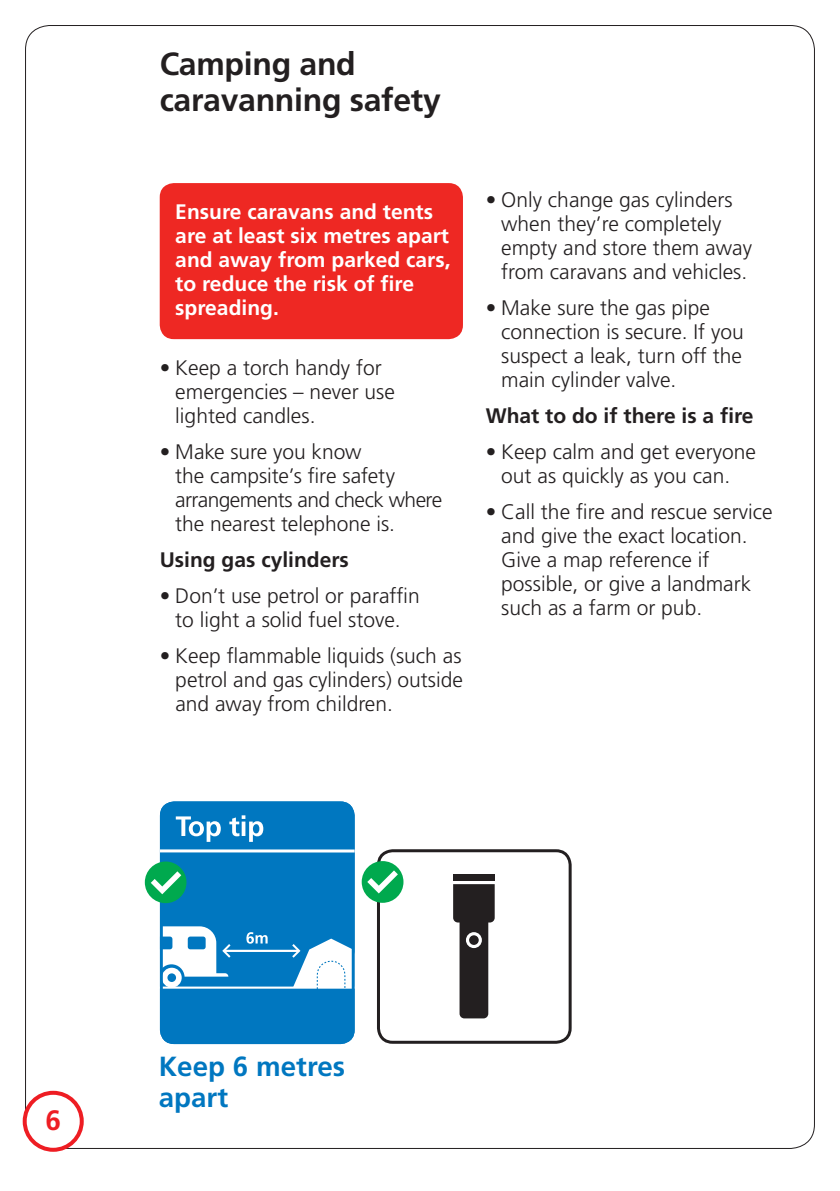
<style>
.page{position:relative;width:840px;height:1191px;background:#fff}
.page>*{position:absolute;margin:0;border:0;box-sizing:border-box;transform-origin:0 0}
.t1{font:700 32px/36px "Frutiger";letter-spacing:-.01em;color:#231f20}
.t2{font:700 28px "Frutiger";color:#ee1d23}
.t3{font:700 27.6px/30.6px "Frutiger";color:#0077c0}
.t4{font:300 21px/24px "Frutiger";color:#231f20}
.t5{font:700 21px/24px "Frutiger";color:#fff}
.t6{font:700 21px "Frutiger";color:#231f20}
</style>
<div class="page">
<svg style="left:361px;top:861px;width:42px;height:41px"></svg>
<svg style="left:367px;top:849px;width:204px;height:194px"></svg>
<div style="left:160px;top:183px;width:302px;height:156px;background:#ee2823;border-radius:14px"></div>
<svg style="left:160px;top:801px;width:194px;height:243px;background:#2289c8"></svg>
<hr style="left:160px;top:849px;width:194px;height:3px;background:#fff">
<div style="left:145px;top:861px;width:41px;height:42px;background:#00a94e;border-radius:50%"></div>
<svg style="left:151px;top:871px;width:30px;height:23px"></svg>
<div style="left:23px;top:1090px;width:61px;height:61px;border:4px solid #ee1d23;border-radius:50%"></div>
<h1 class="t1" style="left:160px;top:46px;width:282px">Camping and caravanning safety</h1>
<p class="t5" style="left:175px;top:200px;width:277px">Ensure caravans and tents are at least six metres apart and away from parked cars, to reduce the risk of fire spreading.</p>
<p class="t4" style="left:175px;top:356px;width:221px;text-indent:-16px">• Keep a torch handy for emergencies – never use lighted candles.</p>
<p class="t4" style="left:175px;top:440px;width:268px;text-indent:-16px">• Make sure you know<br>the campsite’s fire safety arrangements and check where the nearest telephone is.</p>
<p class="t6" style="left:160px;top:547px;width:191px">Using gas cylinders</p>
<p class="t4" style="left:160px;top:584px;width:261px;text-align:center">• Don’t use petrol or paraffin to light a solid fuel stove.</p>
<p class="t4" style="left:175px;top:644px;width:289px;text-align:justify;text-indent:-16px">• Keep flammable liquids (such as petrol and gas cylinders) outside and away from children.</p>
<p class="t4" style="left:501px;top:188px;width:252px;text-indent:-16px">• Only change gas cylinders when they’re completely empty and store them away from caravans and vehicles.</p>
<p class="t4" style="left:501px;top:296px;width:244px;text-indent:-16px">• Make sure the gas pipe connection is secure. If you suspect a leak, turn off the main cylinder valve.</p>
<p class="t6" style="left:485px;top:403px;width:269px">What to do if there is a fire</p>
<p class="t4" style="left:485px;top:440px;width:271px;text-align:center">• Keep calm and get everyone out as quickly as you can.</p>
<p class="t4" style="left:501px;top:500px;width:273px;text-indent:-16px">• Call the fire and rescue service and give the exact location.<br>Give a map reference if possible, or give a landmark such as a farm or pub.</p>
<h2 class="t2" style="left:45px;top:1103px;width:17px">6</h2>
<h3 class="t3" style="left:159px;top:1051px;width:188px">Keep 6 metres apart</h3>
</div>
